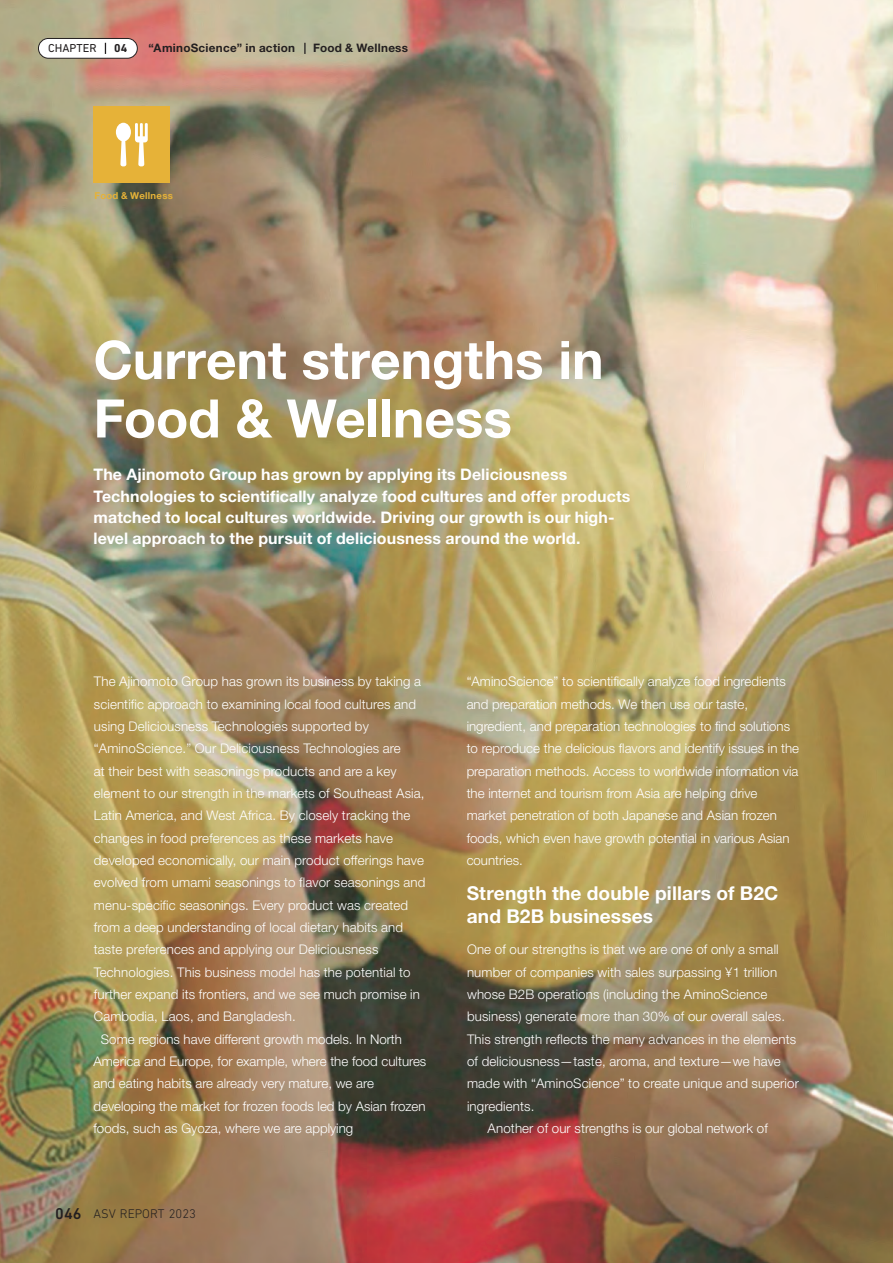
<style>
.page{position:relative;width:893px;height:1263px;background:#fff}
.page>*{position:absolute;margin:0;border:0;box-sizing:border-box;transform-origin:0 0}
.t1{font:700 53.1px/58.5px "Helvetica Neue LT Std";color:#fff}
.t2{font:700 19.2px/22.4px "Helvetica Neue LT Std";letter-spacing:.005em;color:#fff}
.t3{font:700 15.9px/21.3px "Helvetica Neue LT Std";letter-spacing:.005em;color:#fff}
.t4{font:300 13.35px/22.4px "Helvetica Neue LT Std";letter-spacing:.01em;color:#fff}
.t5{font:300 12.75px "DIN Next LT Pro";color:#231f20}
.t6{font:700 11.7px "Helvetica Neue LT Std";letter-spacing:.025em;color:#231f20}
.t7{font:11.7px "DIN Next LT Pro";color:#231f20}
.t8{font:700 11.7px "DIN Next LT Pro";color:#231f20}
.t9{font:700 9.6px "Helvetica Neue LT Std";letter-spacing:.03em;color:#e6b238}
.s1{font-weight:500;font-size:15.9px}
</style>
<div class="page">
<img style="left:0;top:0;width:893px;height:1263px">
<div style="left:38px;top:38px;width:99px;height:20px;background:#fff;border-radius:10px"></div>
<div style="left:38px;top:38px;width:100px;height:20px;border:1px solid #231f20;border-radius:10px"></div>
<svg style="left:304px;top:43px;width:2px;height:11px"></svg>
<div style="left:94px;top:106px;width:76px;height:77px;background:#e6b238"></div>
<svg style="left:116px;top:123px;width:32px;height:43px"></svg>
<p class="t7" style="left:48px;top:42px;width:50px">CHAPTER</p>
<p class="t8" style="left:114px;top:42px;width:15px">04</p>
<p class="t6" style="left:149px;top:41px;width:148px">“AminoScience” in action</p>
<p class="t6" style="left:313px;top:41px;width:96px">Food &amp; Wellness</p>
<p class="t9" style="left:95px;top:190px;width:80px">Food &amp; Wellness</p>
<h1 class="t1" style="left:94px;top:330px;width:512px">Current strengths in<br>Food &amp; Wellness</h1>
<p class="t3" style="left:94px;top:464px;width:538px">The Ajinomoto Group has grown by applying its Deliciousness Technologies to scientifically analyze food cultures and offer products matched to local cultures worldwide. Driving our growth is our high&shy;level approach to the pursuit of deliciousness around the world.</p>
<p class="t4" style="left:94px;top:670px;width:329px">The Ajinomoto Group has grown its business by taking a</p>
<p class="t4" style="left:94px;top:692px;width:324px">scientific approach to examining local food cultures and</p>
<p class="t4" style="left:94px;top:715px;width:276px">using Deliciousness Technologies supported by</p>
<p class="t4" style="left:94px;top:737px;width:308px">“AminoScience.” Our Deliciousness Technologies are</p>
<p class="t4" style="left:94px;top:759px;width:304px">at their best with seasonings products and are a key</p>
<p class="t4" style="left:94px;top:782px;width:332px">element to our strength in the markets of Southeast Asia,</p>
<p class="t4" style="left:94px;top:804px;width:318px">Latin America, and West Africa. By closely tracking the</p>
<p class="t4" style="left:94px;top:826px;width:301px">changes in food preferences as these markets have</p>
<p class="t4" style="left:94px;top:849px;width:332px">developed economically, our main product offerings have</p>
<p class="t4" style="left:94px;top:871px;width:333px">evolved from umami seasonings to flavor seasonings and</p>
<p class="t4" style="left:94px;top:893px;width:316px">menu-specific seasonings. Every product was created</p>
<p class="t4" style="left:94px;top:916px;width:311px">from a deep understanding of local dietary habits and</p>
<p class="t4" style="left:94px;top:938px;width:286px">taste preferences and applying our Deliciousness</p>
<p class="t4" style="left:94px;top:960px;width:318px">Technologies. This business model has the potential to</p>
<p class="t4" style="left:94px;top:983px;width:328px">further expand its frontiers, and we see much promise in</p>
<p class="t4" style="left:94px;top:1005px;width:203px">Cambodia, Laos, and Bangladesh.</p>
<p class="t4" style="left:101px;top:1027px;width:303px">Some regions have different growth models. In North</p>
<p class="t4" style="left:94px;top:1050px;width:334px">America and Europe, for example, where the food cultures</p>
<p class="t4" style="left:94px;top:1072px;width:282px">and eating habits are already very mature, we are</p>
<p class="t4" style="left:94px;top:1094px;width:334px">developing the market for frozen foods led by Asian frozen</p>
<p class="t4" style="left:94px;top:1117px;width:261px">foods, such as Gyoza, where we are applying</p>
<p class="t5" style="left:55px;top:1206px;width:142px"><span class="s1">046</span> ASV REPORT 2023</p>
<p class="t4" style="left:467px;top:670px;width:334px">“AminoScience” to scientifically analyze food ingredients and preparation methods. We then use our taste, ingredient, and preparation technologies to find solutions to reproduce the delicious flavors and identify issues in the preparation methods. Access to worldwide information via the internet and tourism from Asia are helping drive market penetration of both Japanese and Asian frozen foods, which even have growth potential in various Asian countries.</p>
<h2 class="t2" style="left:467px;top:882px;width:313px">Strength the double pillars of B2C and B2B businesses</h2>
<p class="t4" style="left:467px;top:938px;width:313px">One of our strengths is that we are one of only a small</p>
<p class="t4" style="left:467px;top:960px;width:312px">number of companies with sales surpassing ¥1 trillion</p>
<p class="t4" style="left:467px;top:983px;width:302px">whose B2B operations (including the AminoScience</p>
<p class="t4" style="left:467px;top:1005px;width:320px">business) generate more than 30% of our overall sales.</p>
<p class="t4" style="left:467px;top:1027px;width:331px">This strength reflects the many advances in the elements</p>
<p class="t4" style="left:467px;top:1050px;width:315px">of deliciousness—taste, aroma, and texture—we have</p>
<p class="t4" style="left:467px;top:1072px;width:333px">made with “AminoScience” to create unique and superior</p>
<p class="t4" style="left:467px;top:1094px;width:69px">ingredients.</p>
<p class="t4" style="left:488px;top:1117px;width:282px">Another of our strengths is our global network of</p>
</div>
